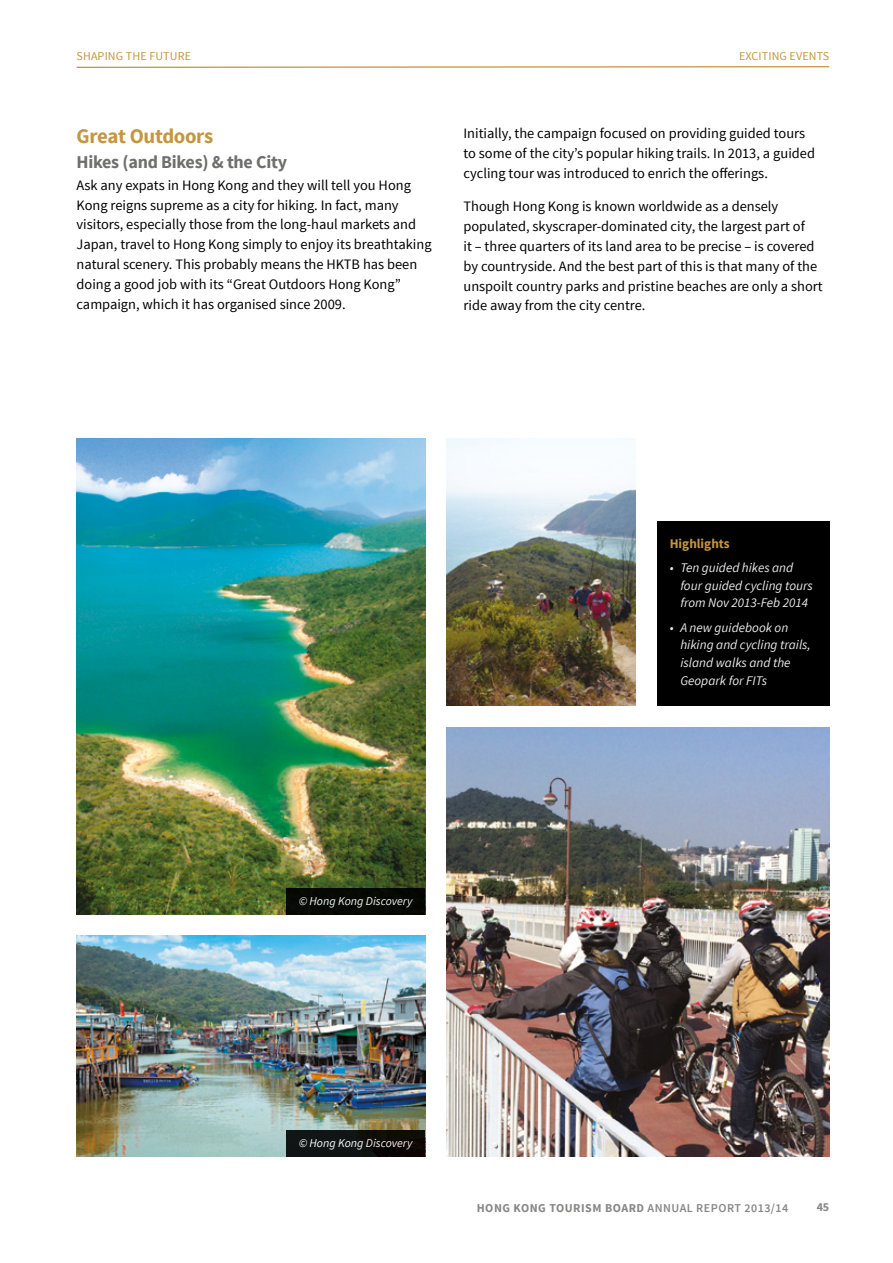
<style>
.page{position:relative;width:893px;height:1263px;background:#fff}
.page>*{position:absolute;margin:0;border:0;box-sizing:border-box;transform-origin:0 0}
.t1{font:700 20.7px "Source Sans Pro";letter-spacing:-.015em;color:#c49640}
.t2{font:700 18px "Source Sans Pro";letter-spacing:-.015em;color:#6f6f6e}
.t3{font:14.4px/19.8px "Source Sans Pro";color:#000}
.t4{font:italic 13.2px/17.7px "Source Sans Pro";color:#e9e9e9}
.t5{font:700 13.2px "Source Sans Pro";color:#c49640}
.t6{font:700 12px "Source Sans Pro";letter-spacing:.04em;color:#878786}
.t7{font:italic 12px "Source Sans Pro";color:#fff}
.t8{font:12px "Source Sans Pro";letter-spacing:.01em;color:#c49640}
.s1{font-weight:600}
</style>
<div class="page">
<img style="left:446px;top:727px;width:383px;height:430px">
<img style="left:77px;top:438px;width:348px;height:476px">
<img style="left:446px;top:438px;width:190px;height:268px">
<img style="left:77px;top:935px;width:348px;height:222px">
<div style="left:657px;top:521px;width:172px;height:185px;background:#000"></div>
<div style="left:286px;top:888px;width:139px;height:26px;background:#070903"></div>
<div style="left:286px;top:1131px;width:139px;height:26px;background:linear-gradient(to right,#121919,#0c0603)"></div>
<svg style="left:76px;top:66px;width:754px;height:2px;background:#d8bb84"></svg>
<p class="t8" style="left:77px;top:49px;width:116px">Shaping th e Future</p>
<p class="t8" style="left:739px;top:49px;width:85px">Exciting Events</p>
<h1 class="t1" style="left:77px;top:123px;width:138px">Great Outdoors</h1>
<p class="t2" style="left:77px;top:150px;width:212px">Hikes (and Bikes) &amp; the City</p>
<p class="t3" style="left:77px;top:175px;width:357px">Ask any expats in Hong Kong and they will tell you Hong Kong reigns supreme as a city for hiking. I n fact, many visitors, especially those from the long-haul markets and Japan, travel to Hong Kong simply to enjoy its breathtaking natural scenery. This probably means the HKTB has been doing a good job with its “Great Outdoors Hong Kong” campaign, which it has organised since 2009.</p>
<p class="t3" style="left:463px;top:124px;width:353px">I nitially, the campaign focused on providing guided tours to some of the city’s popular hiking trails. I n 2013, a guided cycling tour was introduced to enrich the offerings.</p>
<p class="t3" style="left:463px;top:197px;width:361px">Though Hong Kong is known worldwide as a densely populated, skyscraper-dominated city, the largest part of<br>it – three quarters of its land area to be precise – is covered by countryside. And the best part of this is that many of the unspoilt country parks and pristine beaches are only a short ride away from the city centre.</p>
<p class="t7" style="left:299px;top:893px;width:115px">© Hong Kong Discovery</p>
<p class="t5" style="left:670px;top:535px;width:62px">Highlights</p>
<p class="t4" style="left:680px;top:559px;width:134px;text-indent:-11px">• Ten guided hikes and four guided cycling tours from Nov 2013-Feb 2014</p>
<p class="t4" style="left:680px;top:618px;width:132px;text-indent:-11px">• A new guidebook on hiking and cycling trails, island walks and the<br>Geopark for FITs</p>
<p class="t7" style="left:299px;top:1136px;width:115px">© Hong Kong Discovery</p>
<p class="t6" style="left:477px;top:1200px;width:313px">HONG KONG TOURISM BOARD <span class="s1">ANNUAL REPORT 2013/14</span></p>
<p class="t6" style="left:817px;top:1200px;width:14px">45</p>
</div>
